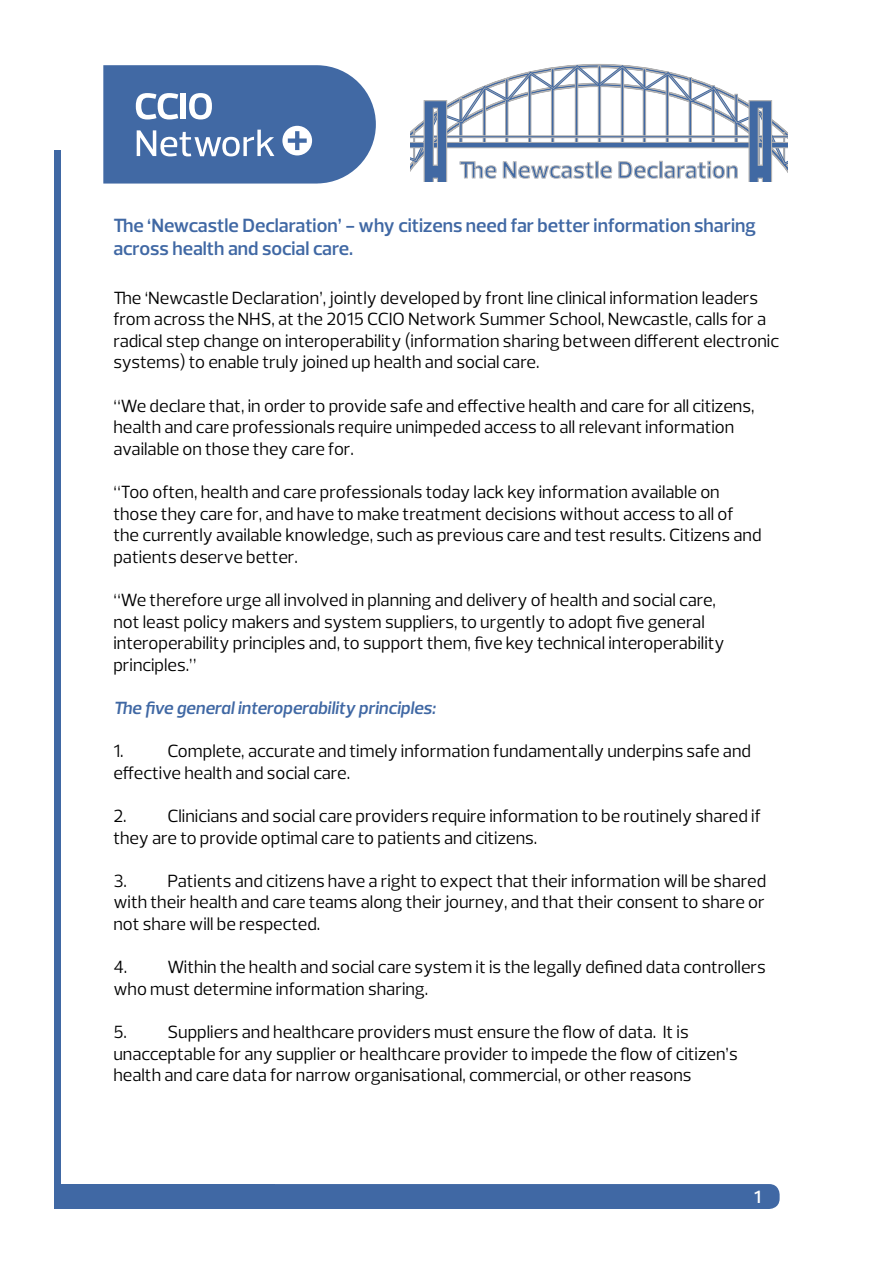
<style>
.page{position:relative;width:893px;height:1263px;background:#fff}
.page>*{position:absolute;margin:0;border:0;box-sizing:border-box;transform-origin:0 0}
.t1{font:600 24px "Prelo";letter-spacing:.015em;color:#4169a3}
.t2{font:600 19.5px/23.4px "Prelo";color:#4068a4}
.t3{font:18px/21.6px "Prelo";color:#000}
.t4{font:italic 600 18px "Prelo";color:#4068a4}
.t5{font:600 18px "Prelo";color:#fff}
</style>
<div class="page">
<svg style="left:103px;top:65px;width:273px;height:119px;background:#5b7db0"></svg>
<svg style="left:410px;top:64px;width:378px;height:118px"></svg>
<div style="left:93px;top:1184px;width:687px;height:25px;background:#4068a4;border-radius:10px"></div>
<div style="left:54px;top:150px;width:7px;height:1059px;background:#4068a4"></div>
<div style="left:55px;top:1184px;width:220px;height:25px;background:#4068a4"></div>
<h1 class="t1" style="left:459px;top:155px;width:281px">The Newcastle Declaration</h1>
<p class="t2" style="left:113px;top:213px;width:644px">The ‘Newcastle Declaration’ - why citizens need far better information sharing across health and social care.</p>
<p class="t3" style="left:113px;top:287px;width:667px">The ‘Newcastle Declaration’, jointly developed by front line clinical information leaders from across the NHS, at the 2015 CCIO Network Summer School, Newcastle, calls for a radical step change on interoperability (information sharing between different electronic systems) to enable truly joined up health and social care.</p>
<p class="t3" style="left:113px;top:395px;width:643px">“We declare that, in order to provide safe and effective health and care for all citizens, health and care professionals require unimpeded access to all relevant information available on those they care for.</p>
<p class="t3" style="left:113px;top:481px;width:650px">“Too often, health and care professionals today lack key information available on those they care for, and have to make treatment decisions without access to all of the currently available knowledge, such as previous care and test results. Citizens and patients deserve better.</p>
<p class="t3" style="left:113px;top:589px;width:613px">“We therefore urge all involved in planning and delivery of health and social care, not least policy makers and system suppliers, to urgently to adopt five general interoperability principles and, to support them, five key technical interoperability principles.”</p>
<p class="t4" style="left:113px;top:697px;width:324px">The five general interoperability principles:</p>
<p class="t3" style="left:113px;top:740px;width:12px">1.</p>
<p class="t3" style="left:113px;top:740px;width:639px;text-indent:54px">Complete, accurate and timely information fundamentally underpins safe and effective health and social care.</p>
<p class="t3" style="left:113px;top:805px;width:649px">2. Clinicians and social care providers require information to be routinely shared if they are to provide optimal care to patients and citizens.</p>
<p class="t3" style="left:113px;top:870px;width:654px;text-align:justify">3. Patients and citizens have a right to expect that their information will be shared with their health and care teams along their journey, and that their consent to share or not share will be respected.</p>
<p class="t3" style="left:113px;top:956px;width:654px">4. Within the health and social care system it is the legally defined data controllers who must determine information sharing.</p>
<p class="t3" style="left:113px;top:1021px;width:626px">5. Suppliers and healthcare providers must ensure the flow of data. It is unacceptable for any supplier or healthcare provider to impede the flow of citizen’s health and care data for narrow organisational, commercial, or other reasons</p>
<p class="t5" style="left:754px;top:1185px;width:8px">1</p>
</div>
